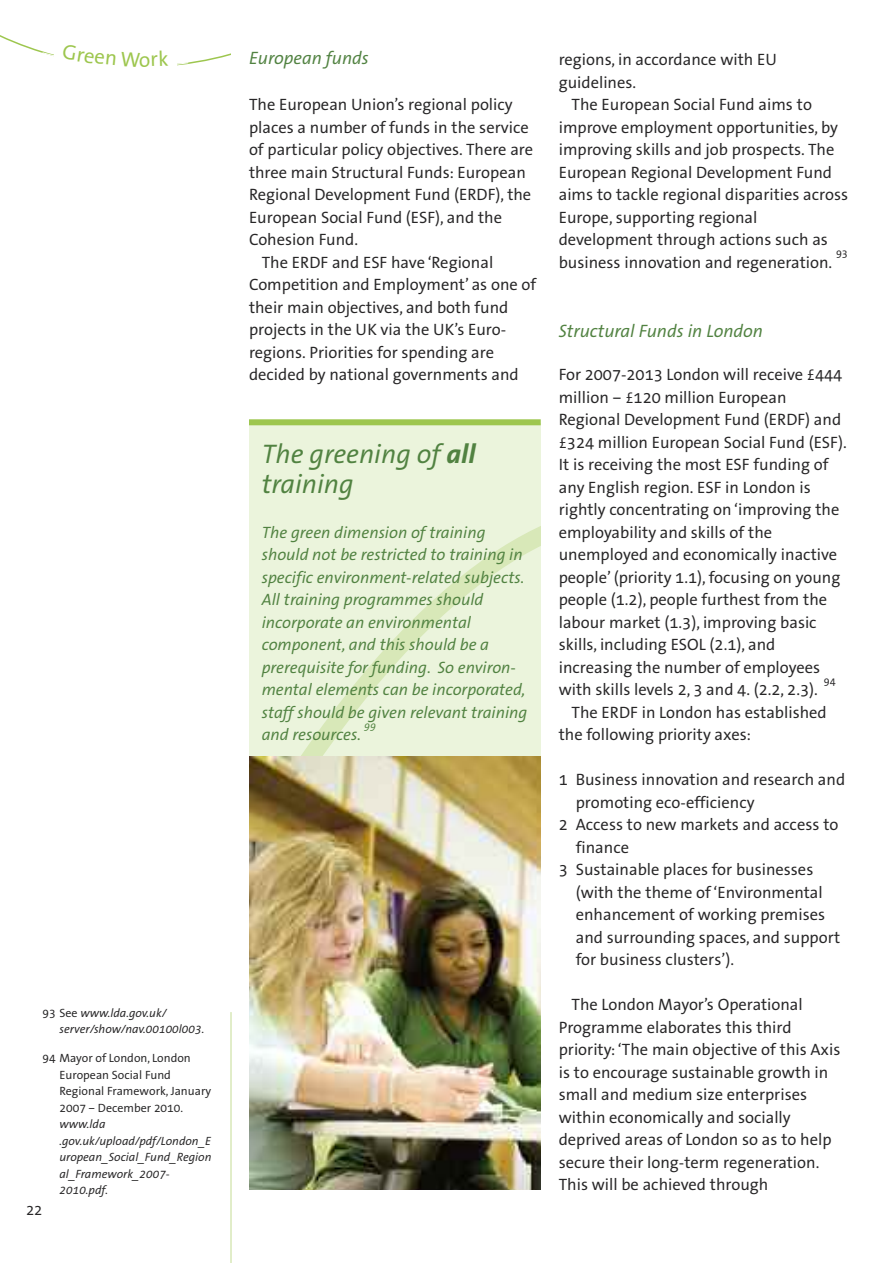
<style>
.page{position:relative;width:893px;height:1263px;background:#fff}
.page>*{position:absolute;margin:0;border:0;box-sizing:border-box;transform-origin:0 0}
.t1{font:italic 27px/30px "The Sans Office";color:#518241}
.t2{font:italic 18px "The Sans Office";color:#518241}
.t3{font:16.5px/22.5px "The Sans Office";color:#272627}
.t4{font:italic 16.5px/22.5px "The Sans Office";color:#518241}
.t5{font:15px "The Sans Office";color:#272627}
.t6{font:italic 12px/16.5px "The Sans Office";color:#272627}
.t7{font:12px/16.5px "The Sans Office";color:#272627}
.t8{font:10.8px "The Sans Office";color:#272627}
.t9{font:italic 10.8px "The Sans Office";color:#518241}
.s1{font-style:normal}
.s2{font-weight:700}
.s3{font-size:15px}
</style>
<div class="page">
<div style="left:249px;top:423px;width:292px;height:335px;background:#ebf4dc"></div>
<div style="left:249px;top:419px;width:292px;height:6px;background:#9dc64e"></div>
<hr style="left:230px;top:1012px;width:2px;height:251px;background:#d8e8b8">
<svg style="left:270px;top:419px;width:271px;height:338px"></svg>
<img style="left:249px;top:757px;width:292px;height:432px">
<svg style="left:0;top:35px;width:231px;height:31px"></svg>
<p class="t6" style="left:60px;top:1005px;width:146px;text-indent:-17px"><span class="s1">93 See</span> www.lda.gov.uk/ server/show/nav.00100l003.</p>
<p class="t7" style="left:60px;top:1051px;width:153px;text-indent:-17px">94 Mayor of London, London<br>European Social Fund<br>Regional Framework, January<br>2007 – December 2010.</p>
<p class="t6" style="left:60px;top:1117px;width:153px">www.lda .gov.uk/upload/pdf/London_E uropean_Social_Fund_Region al_Framework_2007-<br>2010.pdf.</p>
<p class="t5" style="left:26px;top:1203px;width:18px">22</p>
<p class="t2" style="left:249px;top:51px;width:121px">European funds</p>
<p class="t3" style="left:249px;top:95px;width:265px">The European Union’s regional policy</p>
<p class="t3" style="left:249px;top:117px;width:281px">places a number of funds in the service</p>
<p class="t3" style="left:249px;top:140px;width:286px">of particular policy objectives. There are</p>
<p class="t3" style="left:249px;top:162px;width:278px">three main Structural Funds: European</p>
<p class="t3" style="left:249px;top:185px;width:284px">Regional Development Fund (ERDF), the</p>
<p class="t3" style="left:249px;top:207px;width:255px">European Social Fund (ESF), and the</p>
<p class="t3" style="left:249px;top:230px;width:111px">Cohesion Fund.</p>
<p class="t3" style="left:262px;top:252px;width:233px">The ERDF and ESF have ‘Regional</p>
<p class="t3" style="left:249px;top:275px;width:289px">Competition and Employment’ as one of</p>
<p class="t3" style="left:249px;top:297px;width:261px">their main objectives, and both fund</p>
<p class="t3" style="left:249px;top:320px;width:259px">projects in the UK via the UK’s Euro-</p>
<p class="t3" style="left:249px;top:342px;width:247px">regions. Priorities for spending are</p>
<p class="t3" style="left:249px;top:365px;width:271px">decided by national governments and</p>
<h1 class="t1" style="left:262px;top:441px;width:215px">The greening of <span class="s2">all </span>training</h1>
<p class="t4" style="left:262px;top:522px;width:267px">The green dimension of training should not be restricted to training in specific environment-related subjects.<br>All training programmes should incorporate an environmental component, and this should be a prerequisite for funding. So environ&shy;mental elements can be incorporated, staff should be given relevant training and resources.</p>
<p class="t9" style="left:364px;top:722px;width:13px">99</p>
<p class="t3" style="left:559px;top:50px;width:220px">regions, in accordance with EU guidelines.</p>
<p class="t3" style="left:559px;top:95px;width:291px;text-indent:13px">The European Social Fund aims to improve employment opportunities, by improving skills and job prospects. The European Regional Development Fund aims to tackle regional disparities across Europe, supporting regional development through actions such as business innovation and regeneration.</p>
<p class="t8" style="left:836px;top:249px;width:13px">93</p>
<p class="t2" style="left:559px;top:323px;width:206px">Structural Funds in London</p>
<p class="t3" style="left:559px;top:365px;width:289px">For 2007-2013 London will receive <span class="s3">£</span>444 million – <span class="s3">£</span>120 million European Regional Development Fund (ERDF) and <span class="s3">£</span>324 million European Social Fund (ESF).<br>It is receiving the most ESF funding of any English region. ESF in London is rightly concentrating on ‘improving the employability and skills of the unemployed and economically inactive people’ (priority 1.1), focusing on young people (1.2), people furthest from the labour market (1.3), improving basic skills, including ESOL (2.1), and increasing the number of employees with skills levels 2, 3 and 4. (2.2, 2.3).</p>
<p class="t8" style="left:824px;top:677px;width:13px">94</p>
<p class="t3" style="left:559px;top:702px;width:270px;text-indent:13px">The ERDF in London has established the following priority axes:</p>
<p class="t3" style="left:559px;top:770px;width:288px">1 Business innovation and research and</p>
<p class="t3" style="left:576px;top:792px;width:180px">promoting eco-efficiency</p>
<p class="t3" style="left:559px;top:815px;width:281px">2 Access to new markets and access to</p>
<p class="t3" style="left:576px;top:837px;width:55px">finance</p>
<p class="t3" style="left:559px;top:860px;width:256px">3 Sustainable places for businesses</p>
<p class="t3" style="left:576px;top:882px;width:249px">(with the theme of‘Environmental</p>
<p class="t3" style="left:576px;top:905px;width:251px">enhancement of working premises</p>
<p class="t3" style="left:576px;top:927px;width:266px">and surrounding spaces, and support</p>
<p class="t3" style="left:576px;top:950px;width:160px">for business clusters’).</p>
<p class="t3" style="left:559px;top:995px;width:283px;text-indent:13px">The London Mayor’s Operational Programme elaborates this third priority: ‘The main objective of this Axis is to encourage sustainable growth in small and medium size enterprises within economically and socially deprived areas of London so as to help secure their long-term regeneration.<br>This will be achieved through</p>
</div>
